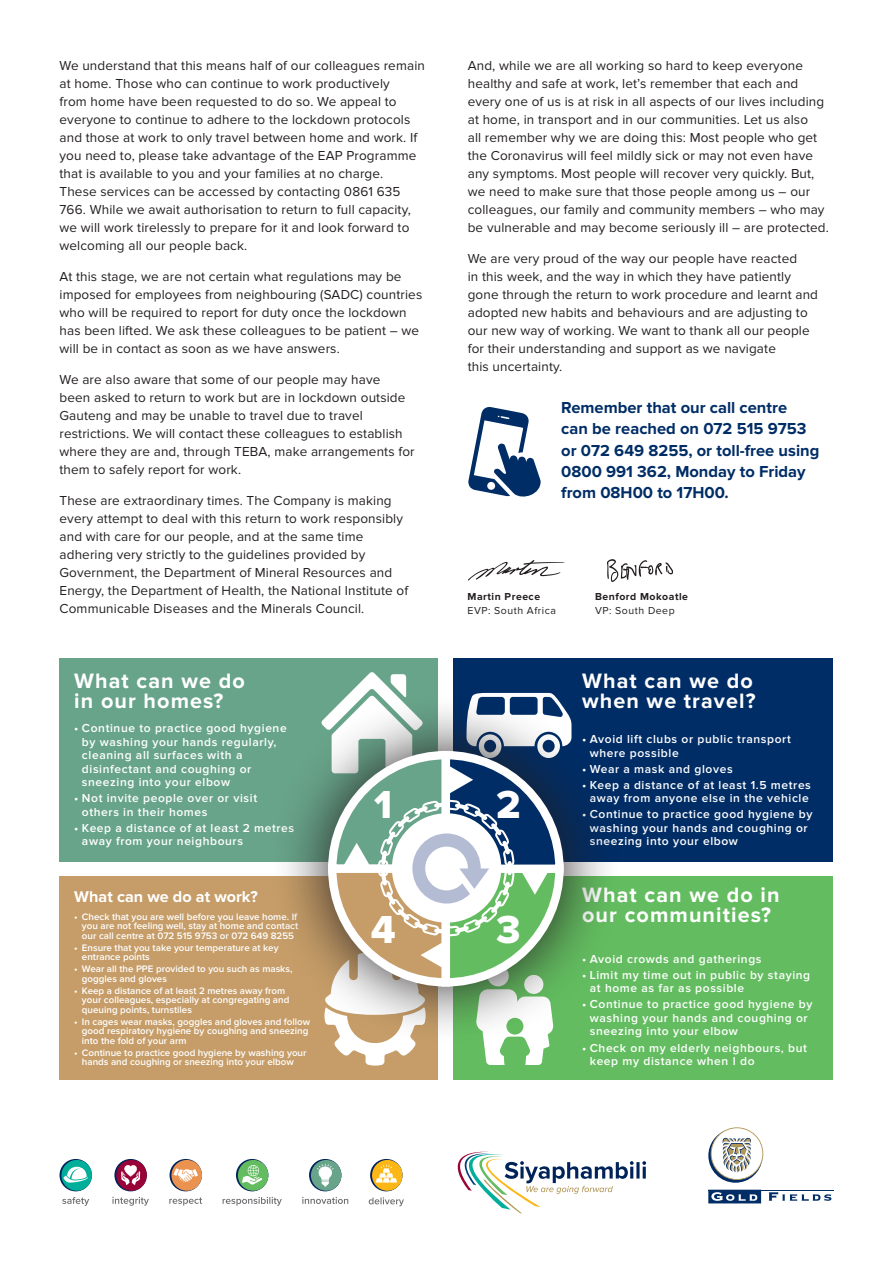
<style>
.page{position:relative;width:893px;height:1263px;background:#fff}
.page>*{position:absolute;margin:0;border:0;box-sizing:border-box;transform-origin:0 0}
.GF_H1{font:40.5px "Proxima Nova Extrabld";color:#fff}
.GF_H1-2{font:700 21.6px/19.8px "Proxima Nova";letter-spacing:.05em;color:#fff}
.GF_H1-3{font:700 16.5px/21px "Proxima Nova";color:#002d66}
.GF_H1-4{font:700 16.2px "Proxima Nova";color:#fff}
.GF_H1-5{font:13.5px/18px "Proxima Nova";letter-spacing:.01em;color:#231f20}
.GF_H1-6{font:600 12px/13.5px "Proxima Nova";letter-spacing:.05em;color:#fff}
.GF_H1-7{font:700 10.5px "Proxima Nova";letter-spacing:.05em;color:#231f20}
.GF_H1-8{font:10.5px "Proxima Nova";letter-spacing:.05em;color:#231f20}
.GF_H1-9{font:600 9.75px/9.4px "Proxima Nova";color:#fff}
</style>
<div class="page">
<svg style="left:458px;top:1152px;width:188px;height:61px"></svg>
<svg style="left:62px;top:1197px;width:27px;height:9px"></svg>
<svg style="left:60px;top:1159px;width:32px;height:32px"></svg>
<svg style="left:61px;top:1160px;width:31px;height:31px"></svg>
<svg style="left:302px;top:1197px;width:46px;height:7px"></svg>
<svg style="left:309px;top:1159px;width:32px;height:32px"></svg>
<svg style="left:311px;top:1160px;width:30px;height:31px"></svg>
<svg style="left:112px;top:1197px;width:37px;height:9px"></svg>
<svg style="left:114px;top:1159px;width:33px;height:32px"></svg>
<svg style="left:116px;top:1160px;width:31px;height:31px"></svg>
<svg style="left:369px;top:1197px;width:35px;height:9px"></svg>
<svg style="left:370px;top:1159px;width:33px;height:32px"></svg>
<svg style="left:372px;top:1160px;width:31px;height:31px"></svg>
<svg style="left:223px;top:1197px;width:59px;height:9px"></svg>
<svg style="left:236px;top:1159px;width:32px;height:32px"></svg>
<svg style="left:238px;top:1160px;width:30px;height:31px"></svg>
<svg style="left:169px;top:1197px;width:33px;height:8px"></svg>
<svg style="left:170px;top:1159px;width:32px;height:32px"></svg>
<svg style="left:171px;top:1160px;width:31px;height:31px"></svg>
<hr style="left:708px;top:1190px;width:125px;height:1px;background:#002d66">
<svg style="left:708px;top:1127px;width:55px;height:56px"></svg>
<svg style="left:708px;top:1191px;width:53px;height:12px"></svg>
<svg style="left:769px;top:1192px;width:62px;height:9px"></svg>
<svg style="left:468px;top:407px;width:73px;height:90px"></svg>
<svg style="left:607px;top:559px;width:66px;height:23px"></svg>
<svg style="left:468px;top:560px;width:97px;height:21px"></svg>
<div style="left:60px;top:658px;width:378px;height:203px;background:#68a48a"></div>
<div style="left:60px;top:877px;width:378px;height:203px;background:#c69d68"></div>
<div style="left:453px;top:658px;width:380px;height:203px;background:#002d66"></div>
<div style="left:453px;top:877px;width:380px;height:203px;background:#63bd60"></div>
<div style="left:270px;top:693px;width:352px;height:352px;background:#231f20;opacity:.98"></div>
<svg style="left:321px;top:672px;width:250px;height:393px"></svg>
<p class="GF_H1-5" style="left:60px;top:57px;width:367px">We understand that this means half of our colleagues remain at home. Those who can continue to work productively<br>from home have been requested to do so. We appeal to everyone to continue to adhere to the lockdown protocols and those at work to only travel between home and work. If you need to, please take advantage of the EAP Programme that is available to you and your families at no charge.<br>These services can be accessed by contacting 0861 635<br>766. While we await authorisation to return to full capacity, we will work tirelessly to prepare for it and look forward to welcoming all our people back.</p>
<p class="GF_H1-5" style="left:60px;top:268px;width:364px">At this stage, we are not certain what regulations may be imposed for employees from neighbouring (SADC) countries who will be required to report for duty once the lockdown has been lifted. We ask these colleagues to be patient – we will be in contact as soon as we have answers.</p>
<p class="GF_H1-5" style="left:60px;top:370px;width:357px">We are also aware that some of our people may have<br>been asked to return to work but are in lockdown outside Gauteng and may be unable to travel due to travel restrictions. We will contact these colleagues to establish where they are and, through TEBA, make arrangements for them to safely report for work.</p>
<p class="GF_H1-5" style="left:60px;top:491px;width:350px">These are extraordinary times. The Company is making every attempt to deal with this return to work responsibly and with care for our people, and at the same time adhering very strictly to the guidelines provided by Government, the Department of Mineral Resources and Energy, the Department of Health, the National Institute of Communicable Diseases and the Minerals Council.</p>
<p class="GF_H1-5" style="left:468px;top:57px;width:363px">And, while we are all working so hard to keep everyone healthy and safe at work, let’s remember that each and every one of us is at risk in all aspects of our lives including at home, in transport and in our communities. Let us also<br>all remember why we are doing this: Most people who get the Coronavirus will feel mildly sick or may not even have any symptoms. Most people will recover very quickly. But, we need to make sure that those people among us – our colleagues, our family and community members – who may be vulnerable and may become seriously ill – are protected.</p>
<p class="GF_H1-5" style="left:468px;top:250px;width:352px">We are very proud of the way our people have reacted<br>in this week, and the way in which they have patiently gone through the return to work procedure and learnt and adopted new habits and behaviours and are adjusting to our new way of working. We want to thank all our people for their understanding and support as we navigate<br>this uncertainty.</p>
<p class="GF_H1-3" style="left:561px;top:398px;width:260px">Remember that our call centre<br>can be reached on 072 515 9753 or 072 649 8255, or toll-free using<br>0800 991 362, Monday to Friday from 08H00 to 17H00.</p>
<p class="GF_H1-7" style="left:467px;top:591px;width:74px">Martin Preece</p>
<p class="GF_H1-7" style="left:595px;top:591px;width:95px">Benford Mokoatle</p>
<p class="GF_H1-8" style="left:467px;top:604px;width:90px">EVP: South Africa</p>
<p class="GF_H1-8" style="left:595px;top:604px;width:81px">VP: South Deep</p>
<p class="GF_H1-2" style="left:74px;top:671px;width:172px">What can we do in our homes?</p>
<p class="GF_H1-2" style="left:582px;top:671px;width:175px">What can we do when we travel?</p>
<p class="GF_H1-6" style="left:82px;top:722px;width:206px;text-indent:-8px">• Continue to practice good hygiene by washing your hands regularly, cleaning all surfaces with a disinfectant and coughing or sneezing into your elbow</p>
<p class="GF_H1-6" style="left:82px;top:792px;width:177px;text-indent:-8px">• Not invite people over or visit others in their homes</p>
<p class="GF_H1-6" style="left:82px;top:821px;width:214px;text-indent:-8px">• Keep a distance of at least 2 metres away from your neighbours</p>
<p class="GF_H1" style="left:374px;top:786px;width:20px">1</p>
<p class="GF_H1" style="left:496px;top:786px;width:26px">2</p>
<p class="GF_H1-6" style="left:590px;top:733px;width:203px;text-indent:-8px">• Avoid lift clubs or public transport where possible</p>
<p class="GF_H1-6" style="left:582px;top:762px;width:152px">• Wear a mask and gloves</p>
<p class="GF_H1-6" style="left:582px;top:778px;width:230px;text-align:center">• Keep a distance of at least 1.5 metres away from anyone else in the vehicle</p>
<p class="GF_H1-6" style="left:590px;top:808px;width:224px;text-indent:-8px">• Continue to practice good hygiene by washing your hands and coughing or sneezing into your elbow</p>
<p class="GF_H1-4" style="left:74px;top:887px;width:185px">What can we do at work?</p>
<p class="GF_H1-9" style="left:82px;top:912px;width:218px;text-align:justify;text-indent:-8px">• Check that you are well before you leave home. If you are not feeling well, stay at home and contact our call centre at 072 515 9753 or 072 649 8255</p>
<p class="GF_H1-9" style="left:82px;top:943px;width:198px;text-indent:-8px">• Ensure that you take your temperature at key entrance points</p>
<p class="GF_H1-9" style="left:82px;top:965px;width:212px;text-indent:-8px">• Wear all the PPE provided to you such as masks, goggles and gloves</p>
<p class="GF_H1-9" style="left:82px;top:986px;width:209px;text-indent:-8px">• Keep a distance of at least 2 metres away from your colleagues, especially at congregating and queuing points, turnstiles</p>
<p class="GF_H1-9" style="left:82px;top:1017px;width:230px;text-indent:-8px">• In cages wear masks, goggles and gloves and follow good respiratory hygiene by coughing and sneezing into the fold of your arm</p>
<p class="GF_H1-9" style="left:74px;top:1048px;width:234px;text-align:center">• Continue to practice good hygiene by washing your hands and coughing or sneezing into your elbow</p>
<p class="GF_H1" style="left:371px;top:911px;width:26px">4</p>
<p class="GF_H1" style="left:496px;top:911px;width:26px">3</p>
<p class="GF_H1-2" style="left:582px;top:886px;width:199px">What can we do in our communities?</p>
<p class="GF_H1-6" style="left:582px;top:952px;width:181px">• Avoid crowds and gatherings</p>
<p class="GF_H1-6" style="left:590px;top:969px;width:222px;text-indent:-8px">• Limit my time out in public by staying at home as far as possible</p>
<p class="GF_H1-6" style="left:590px;top:998px;width:224px;text-indent:-8px">• Continue to practice good hygiene by washing your hands and coughing or sneezing into your elbow</p>
<p class="GF_H1-6" style="left:590px;top:1041px;width:219px;text-indent:-8px">• Check on my elderly neighbours, but keep my distance when I do</p>
</div>
